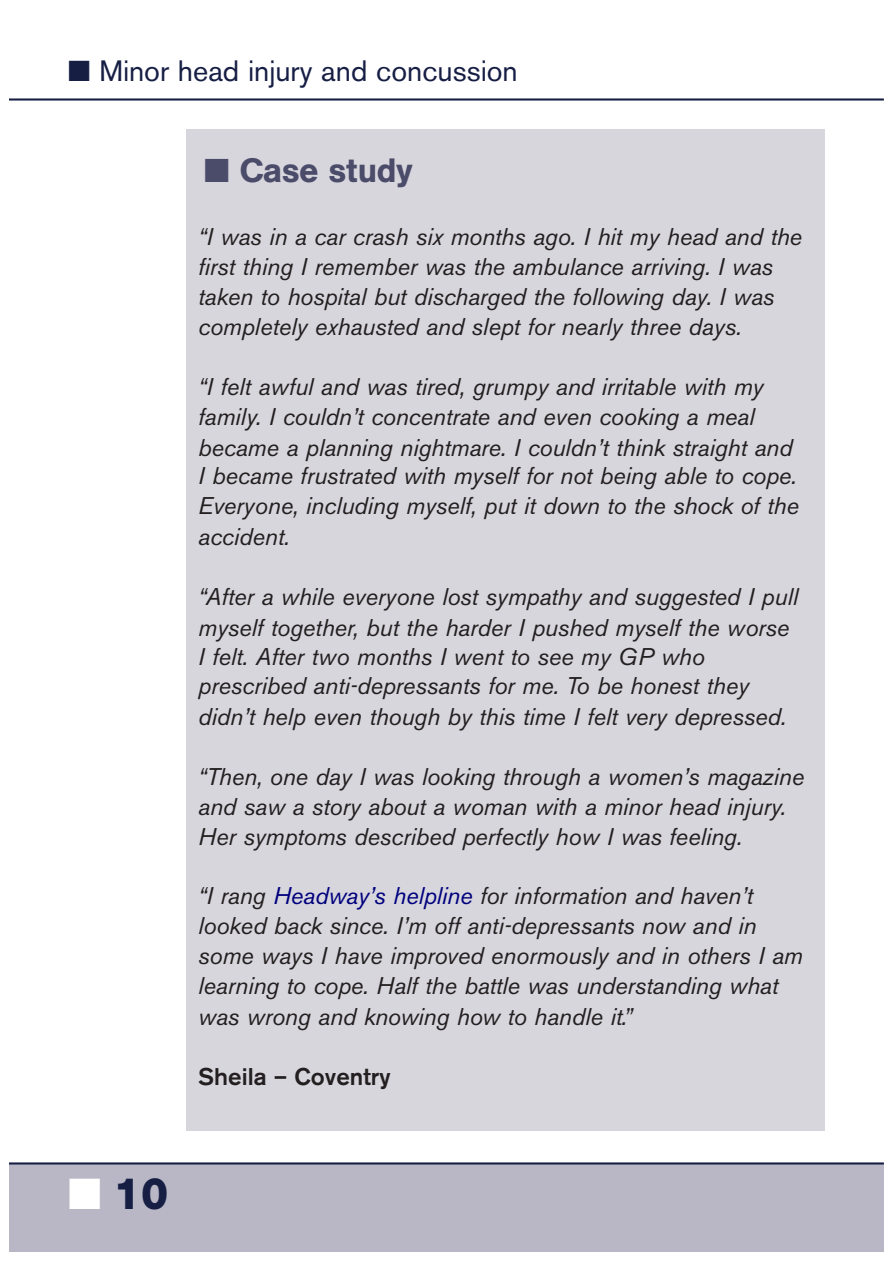
<style>
.page{position:relative;width:893px;height:1263px;background:#fff}
.page>*{position:absolute;margin:0;border:0;box-sizing:border-box;transform-origin:0 0}
.t1{font:700 43.8px "AG Book BQ";color:#161e44}
.t2{font:500 33.3px "AG Book BQ";color:#4b4b6a}
.t3{font:29.25px "Akzidenz Grotesk BE";color:#161e44}
.t4{font:italic 24px/30.5px "Akzidenz Grotesk BE";letter-spacing:-.005em;color:#231f20}
.t5{font:500 24px "Akzidenz Grotesk BE";color:#231f20}
.s1{color:#00007d}
.s2{color:#fff}
</style>
<div class="page">
<div style="left:9px;top:1163px;width:875px;height:89px;background:#b9b7c5"></div>
<hr style="left:9px;top:98px;width:875px;height:3px;background:#161e44">
<hr style="left:9px;top:1162px;width:875px;height:2px;background:#161e44">
<div style="left:186px;top:129px;width:639px;height:1002px;background:#d7d6dd"></div>
<p class="t3" style="left:68px;top:60px;width:451px">■ Minor head injury and concussion</p>
<h2 class="t2" style="left:204px;top:158px;width:210px">■ Case study</h2>
<p class="t4" style="left:198px;top:224px;width:605px;line-height:30px">“I was in a car crash six months ago. I hit my head and the first thing I remember was the ambulance arriving. I was taken to hospital but discharged the following day. I was completely exhausted and slept for nearly three days.</p>
<p class="t4" style="left:198px;top:373px;width:596px">“I felt awful and was tired, grumpy and irritable with my family. I couldn’t concentrate and even cooking a meal became a planning nightmare. I couldn’t think straight and</p>
<p class="t4" style="left:198px;top:463px;width:602px;text-align:justify">I became frustrated with myself for not being able to cope.<br>Everyone, including myself, put it down to the shock of the accident.</p>
<p class="t4" style="left:198px;top:583px;width:601px;line-height:30.9px">“After a while everyone lost sympathy and suggested I pull myself together, but the harder I pushed myself the worse</p>
<p class="t4" style="left:198px;top:643px;width:589px">I felt. After two months I went to see my GP who prescribed anti-depressants for me. To be honest they didn’t help even though by this time I felt very depressed.</p>
<p class="t4" style="left:198px;top:764px;width:607px;line-height:29.8px">“Then, one day I was looking through a women’s magazine and saw a story about a woman with a minor head injury.<br>Her symptoms described perfectly how I was feeling.</p>
<p class="t4" style="left:198px;top:883px;width:606px">“I rang <span class="s1">Headway’s helpline</span> for information and haven’t looked back since. I’m off anti-depressants now and in some ways I have improved enormously and in others I am learning to cope. Half the battle was understanding what was wrong and knowing how to handle it.”</p>
<p class="t5" style="left:198px;top:1068px;width:194px">Sheila – Coventry</p>
<h1 class="t1" style="left:68px;top:1178px;width:101px"><span class="s2">■</span> 10</h1>
</div>
